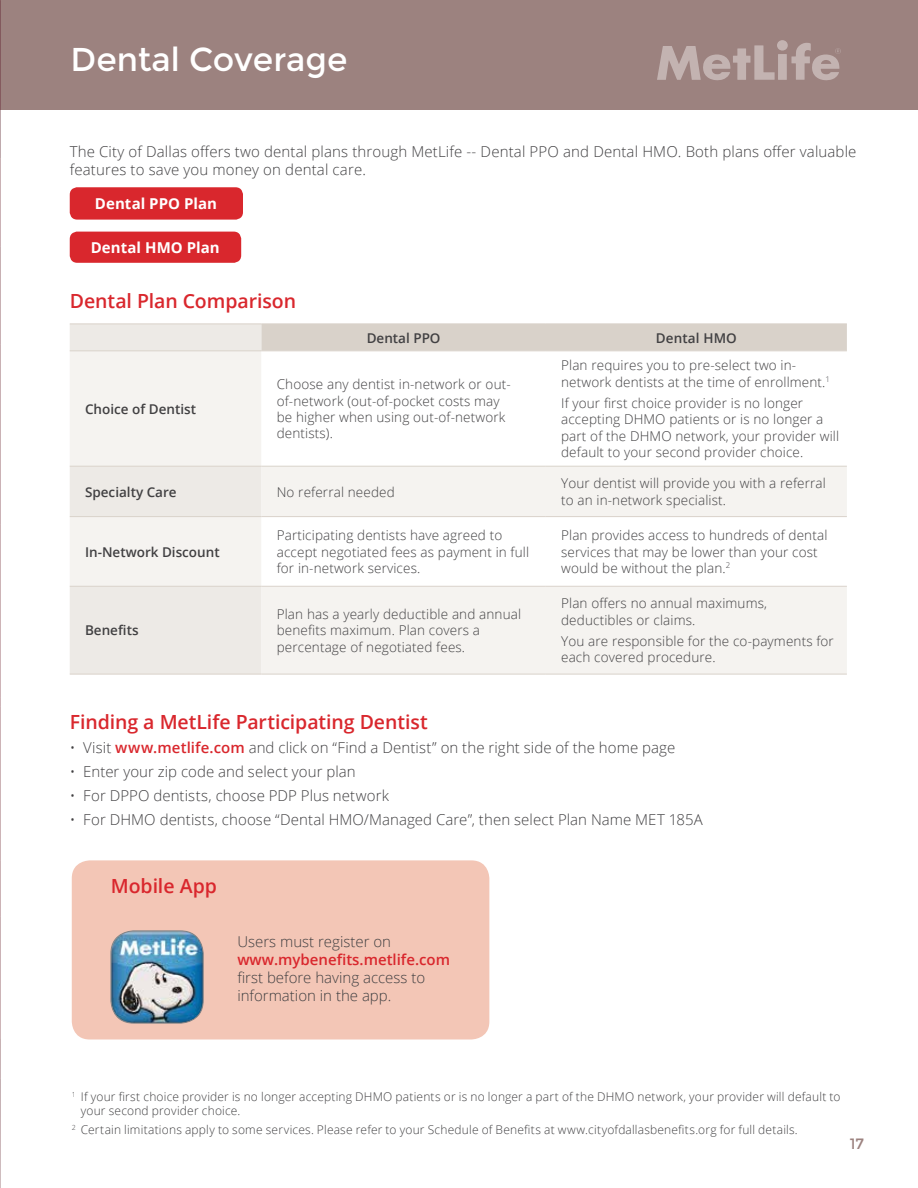
<style>
.page{position:relative;width:918px;height:1188px;background:#fff}
.page>*{position:absolute;margin:0;border:0;box-sizing:border-box;transform-origin:0 0}
.t1{font:33px "Montserrat";color:#fff}
.t2{font:600 19.5px "Open Sans";letter-spacing:-.005em;color:#d9272d}
.t3{font:300 15px/18px "Open Sans";letter-spacing:.005em;color:#414042}
.t4{font:700 15px "Open Sans";letter-spacing:.005em;color:#fff}
.t5{font:600 15px "Open Sans";color:#d9272d}
.t6{font:15px "Montserrat";color:#9c827f}
.t7{font:300 13.5px/16.2px "Open Sans";letter-spacing:.01em;color:#414042}
.t8{font:600 13.5px "Open Sans";color:#414042}
.t9{font:300 12px/13.5px "Open Sans";letter-spacing:.015em;color:#414042}
.s1{font-weight:600;color:#d9272d}
</style>
<div class="page">
<div style="left:0;top:0;width:918px;height:110px;background:#9c827f"></div>
<img style="left:0;top:0;width:1px;height:158px">
<img style="left:0;top:1173px;width:1px;height:15px">
<img style="left:0;top:1039px;width:1px;height:134px">
<img style="left:0;top:917px;width:1px;height:122px">
<img style="left:0;top:615px;width:1px;height:302px">
<svg style="left:0;top:839px;width:1px;height:21px"></svg>
<img style="left:0;top:247px;width:1px;height:368px">
<img style="left:0;top:158px;width:1px;height:89px">
<div style="left:70px;top:187px;width:173px;height:33px;background:#d9272d;border-radius:8px"></div>
<div style="left:70px;top:232px;width:171px;height:31px;background:#d9272d;border-radius:7px"></div>
<div style="left:70px;top:325px;width:191px;height:25px;background:#edeae6"></div>
<div style="left:261px;top:325px;width:586px;height:25px;background:#d9d2ca"></div>
<svg style="left:70px;top:351px;width:777px;height:323px;fill:#f5f3f0"></svg>
<svg style="left:261px;top:351px;width:586px;height:235px"></svg>
<hr style="left:70px;top:324px;width:191px;height:1px;background:#d9d2ca">
<hr style="left:70px;top:466px;width:191px;height:1px;background:#d9d2ca">
<hr style="left:70px;top:586px;width:191px;height:1px;background:#d9d2ca">
<hr style="left:261px;top:466px;width:285px;height:1px;background:#d9d2ca">
<hr style="left:546px;top:466px;width:301px;height:1px;background:#d9d2ca">
<hr style="left:261px;top:586px;width:285px;height:1px;background:#d9d2ca">
<hr style="left:546px;top:586px;width:301px;height:1px;background:#d9d2ca">
<hr style="left:261px;top:350px;width:285px;height:1px;background:#d9d2ca">
<hr style="left:546px;top:350px;width:301px;height:1px;background:#d9d2ca">
<hr style="left:261px;top:516px;width:285px;height:1px;background:#d9d2ca">
<hr style="left:546px;top:516px;width:301px;height:1px;background:#d9d2ca">
<hr style="left:261px;top:674px;width:285px;height:1px;background:#d9d2ca">
<hr style="left:546px;top:674px;width:301px;height:1px;background:#d9d2ca">
<hr style="left:70px;top:350px;width:191px;height:1px;background:#d9d2ca">
<hr style="left:70px;top:516px;width:191px;height:1px;background:#d9d2ca">
<hr style="left:70px;top:674px;width:191px;height:1px;background:#d9d2ca">
<hr style="left:261px;top:324px;width:285px;height:1px;background:#d9d2ca">
<hr style="left:546px;top:324px;width:301px;height:1px;background:#d9d2ca">
<div style="left:72px;top:860px;width:417px;height:180px;background:#f3c6b6;border-radius:18px"></div>
<img style="left:111px;top:931px;width:92px;height:92px">
<div style="left:111px;top:931px;width:92px;height:92px;border:1px solid #808285;border-radius:23px"></div>
<div style="left:777px;top:40px;width:11px;height:11px;background:#c3b3b1;border-radius:50%"></div>
<svg style="left:657px;top:43px;width:184px;height:37px"></svg>
<h1 class="t1" style="left:71px;top:40px;width:279px">Dental Coverage</h1>
<p class="t3" style="left:70px;top:142px;width:788px">The City of Dallas offers two dental plans through MetLife -- Dental PPO and Dental HMO. Both plans offer valuable features to save you money on dental care.</p>
<p class="t4" style="left:95px;top:193px;width:124px">Dental PPO Plan</p>
<p class="t4" style="left:91px;top:237px;width:131px">Dental HMO Plan</p>
<h2 class="t2" style="left:70px;top:288px;width:228px">Dental Plan Comparison</h2>
<p class="t8" style="left:367px;top:328px;width:75px">Dental PPO</p>
<p class="t8" style="left:656px;top:328px;width:83px">Dental HMO</p>
<p class="t8" style="left:85px;top:400px;width:112px">Choice of Dentist</p>
<p class="t7" style="left:277px;top:376px;width:236px">Choose any dentist in-network or out&shy;of-network (out-of-pocket costs may be higher when using out-of-network dentists).</p>
<p class="t7" style="left:561px;top:357px;width:270px">Plan requires you to pre-select two in&shy;network dentists at the time of enrollment.<sup>1</sup></p>
<p class="t7" style="left:561px;top:395px;width:280px">If your first choice provider is no longer accepting DHMO patients or is no longer a part of the DHMO network, your provider will default to your second provider choice.</p>
<p class="t8" style="left:85px;top:482px;width:93px">Specialty Care</p>
<p class="t7" style="left:277px;top:483px;width:120px">No referral needed</p>
<p class="t7" style="left:561px;top:475px;width:266px">Your dentist will provide you with a referral to an in-network specialist.</p>
<p class="t8" style="left:85px;top:542px;width:136px">In-Network Discount</p>
<p class="t7" style="left:277px;top:527px;width:254px">Participating dentists have agreed to accept negotiated fees as payment in full for in-network services.</p>
<p class="t7" style="left:561px;top:527px;width:268px">Plan provides access to hundreds of dental services that may be lower than your cost would be without the plan.<sup>2</sup></p>
<p class="t8" style="left:85px;top:621px;width:55px">Benefits</p>
<p class="t7" style="left:277px;top:606px;width:246px">Plan has a yearly deductible and annual benefits maximum. Plan covers a percentage of negotiated fees.</p>
<p class="t7" style="left:561px;top:595px;width:207px">Plan offers no annual maximums, deductibles or claims.</p>
<p class="t7" style="left:561px;top:633px;width:274px">You are responsible for the co-payments for each covered procedure.</p>
<h2 class="t2" style="left:70px;top:709px;width:360px">Finding a MetLife Participating Dentist</h2>
<p class="t3" style="left:70px;top:739px;width:607px">• Visit <span class="s1">www.metlife.com</span> and click on “Find a Dentist” on the right side of the home page</p>
<p class="t3" style="left:70px;top:763px;width:287px">• Enter your zip code and select your plan</p>
<p class="t3" style="left:70px;top:787px;width:321px">• For DPPO dentists, choose PDP Plus network</p>
<p class="t3" style="left:70px;top:811px;width:635px">• For DHMO dentists, choose “Dental HMO/Managed Care”, then select Plan Name MET 185A</p>
<h2 class="t2" style="left:111px;top:873px;width:108px">Mobile App</h2>
<p class="t3" style="left:237px;top:932px;width:155px">Users must register on</p>
<p class="t5" style="left:237px;top:949px;width:214px">www.mybenefits.metlife.com</p>
<p class="t3" style="left:237px;top:968px;width:189px">first before having access to information in the app.</p>
<p class="t9" style="left:81px;top:1090px;width:761px;text-indent:-9px"><sup>1</sup> If your first choice provider is no longer accepting DHMO patients or is no longer a part of the DHMO network, your provider will default to your second provider choice.</p>
<p class="t9" style="left:72px;top:1123px;width:728px"><sup>2</sup> Certain limitations apply to some services. Please refer to your Schedule of Benefits at www.cityofdallasbenefits.org for full details.</p>
<p class="t6" style="left:850px;top:1135px;width:16px">17</p>
</div>
